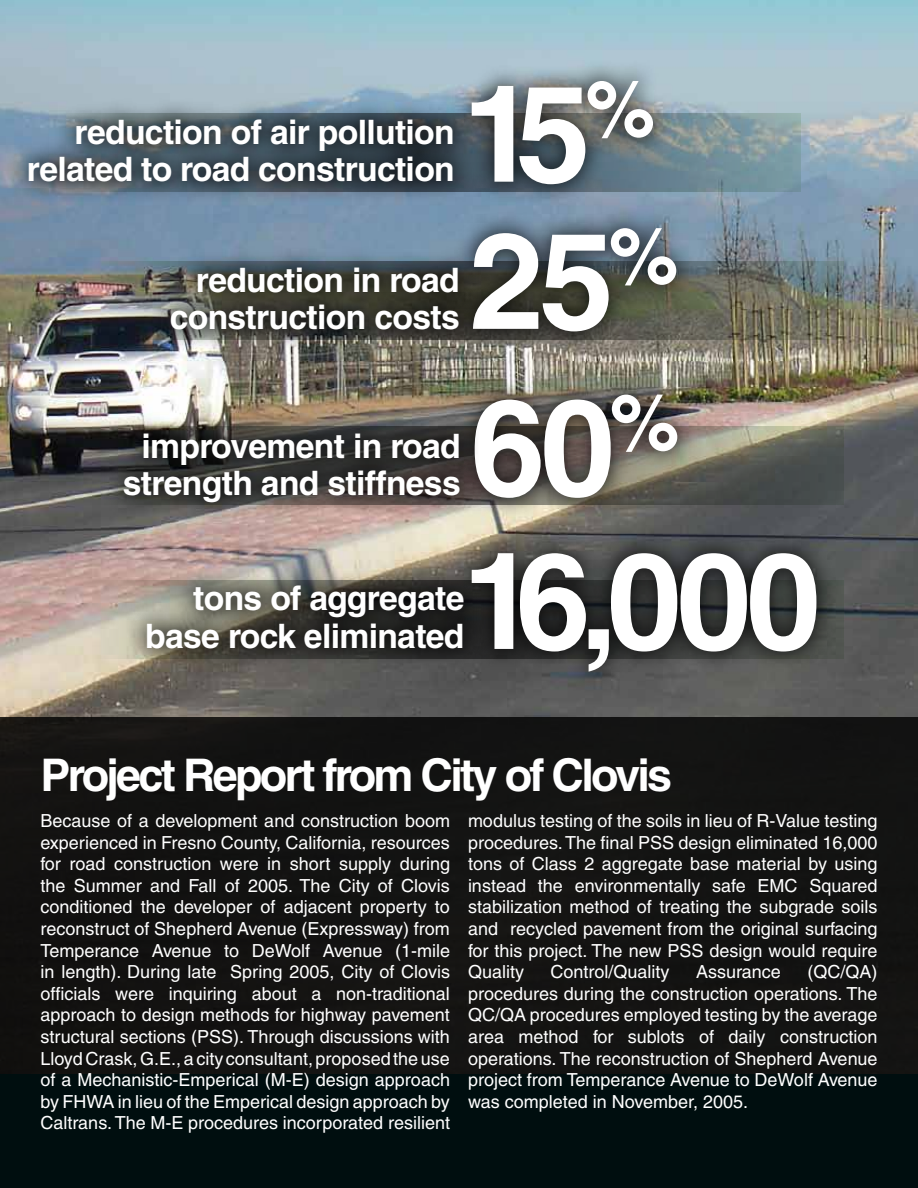
<style>
.page{position:relative;width:918px;height:1188px;background:#fff}
.page>*{position:absolute;margin:0;border:0;box-sizing:border-box;transform-origin:0 0}
.t1{font:700 134.85px "Helvetica";letter-spacing:-.04em;color:#fff}
.t2{font:700 78.6px "Helvetica";color:#fff}
.t3{font:700 45px "Helvetica";letter-spacing:-.06em;color:#fff}
.t4{font:700 33.75px/37.3px "Helvetica";letter-spacing:-.02em;color:#fff;text-align:right}
.t5{font:18px/21.6px "Helvetica";color:#fff;text-align:justify}
</style>
<div class="page">
<img style="left:0;top:0;width:918px;height:718px">
<div style="left:0;top:718px;width:918px;height:470px;background:linear-gradient(to bottom,#191413,#040f0f)"></div>
<svg style="left:79px;top:580px;width:764px;height:78px;background:#beb0a4"></svg>
<svg style="left:79px;top:426px;width:764px;height:78px;background:#5e6059"></svg>
<img style="left:79px;top:262px;width:764px;height:77px">
<svg style="left:674px;top:113px;width:127px;height:78px;background:#7d969d"></svg>
<div style="left:450px;top:59px;width:224px;height:147px;background:#000;opacity:.75"></div>
<div style="left:7px;top:98px;width:468px;height:105px;background:#000;opacity:.75"></div>
<div style="left:451px;top:206px;width:247px;height:147px;background:#000;opacity:.75"></div>
<div style="left:149px;top:246px;width:331px;height:105px;background:#000;opacity:.75"></div>
<div style="left:453px;top:373px;width:246px;height:146px;background:#000;opacity:.75"></div>
<div style="left:103px;top:412px;width:378px;height:112px;background:#000;opacity:.75"></div>
<div style="left:450px;top:531px;width:388px;height:161px;background:#000;opacity:.75"></div>
<div style="left:125px;top:564px;width:360px;height:106px;background:#000;opacity:.75"></div>
<h3 class="t4" style="left:75px;top:113px;width:382px">reduction of air pollution</h3>
<h3 class="t4" style="left:27px;top:150px;width:429px">related to road construction</h3>
<h2 class="t2" style="left:585px;top:61px;width:71px">%</h2>
<h1 class="t1" style="left:462px;top:52px;width:130px">15</h1>
<h3 class="t4" style="left:196px;top:261px;width:265px">reduction in road</h3>
<h3 class="t4" style="left:170px;top:298px;width:292px">construction costs</h3>
<h2 class="t2" style="left:609px;top:208px;width:71px">%</h2>
<h1 class="t1" style="left:469px;top:199px;width:146px">25</h1>
<h3 class="t4" style="left:142px;top:427px;width:321px">improvement in road</h3>
<h3 class="t4" style="left:123px;top:464px;width:339px">strength and stiffness</h3>
<h2 class="t2" style="left:610px;top:375px;width:71px">%</h2>
<h1 class="t1" style="left:470px;top:366px;width:146px">60</h1>
<h3 class="t4" style="left:145px;top:579px;width:321px">tons of aggregate base rock eliminated</h3>
<h1 class="t1" style="left:462px;top:519px;width:360px">16,000</h1>
<h3 class="t3" style="left:40px;top:748px;width:633px">Project Report from City of Clovis</h3>
<p class="t5" style="left:40px;top:810px;width:411px">Because of a development and construction boom experienced in Fresno County, California, resources for road construction were in short supply during the Summer and Fall of 2005. The City of Clovis conditioned the developer of adjacent property to reconstruct of Shepherd Avenue (Expressway) from Temperance Avenue to DeWolf Avenue (1-mile in length). During late Spring 2005, City of Clovis officials were inquiring about a non-traditional approach to design methods for highway pavement structural sections (PSS). Through discussions with Lloyd Crask, G.E., a city consultant, proposed the use of a Mechanistic-Emperical (M-E) design approach by FHWA in lieu of the Emperical design approach by Caltrans. The M-E procedures incorporated resilient</p>
<p class="t5" style="left:468px;top:810px;width:411px">modulus testing of the soils in lieu of R-Value testing procedures. The final PSS design eliminated 16,000 tons of Class 2 aggregate base material by using instead the environmentally safe EMC Squared stabilization method of treating the subgrade soils and recycled pavement from the original surfacing for this project. The new PSS design would require Quality</p>
<p class="t5" style="left:468px;top:961px;width:411px;text-indent:339px">(QC/QA) procedures during the construction operations. The QC/QA procedures employed testing by the average area method for sublots of daily construction operations. The reconstruction of Shepherd Avenue project from Temperance Avenue to DeWolf Avenue was completed in November, 2005.</p>
<p class="t5" style="left:551px;top:961px;width:121px">Control/Quality</p>
<p class="t5" style="left:696px;top:961px;width:86px">Assurance</p>
</div>
